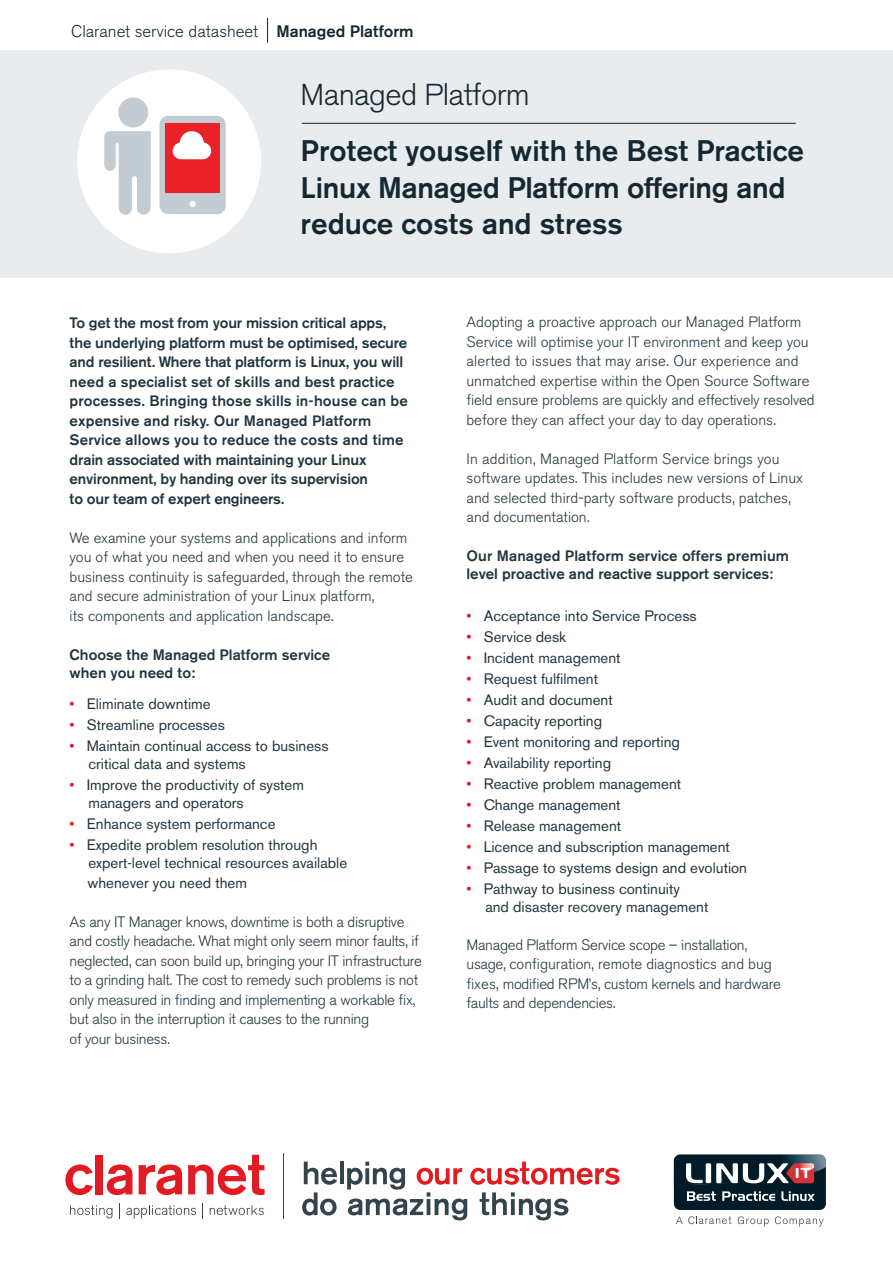
<style>
.page{position:relative;width:893px;height:1263px;background:#fff}
.page>*{position:absolute;margin:0;border:0;box-sizing:border-box;transform-origin:0 0}
.t1{font:300 31.2px "Akzidenz Grotesk BQ";letter-spacing:-.02em;color:#152731}
.t2{font:500 29.55px "Akzidenz Grotesk BQ";color:#152731}
.t3{font:300 16.8px "Akzidenz Grotesk BQ";color:#152731}
.t4{font:300 15px/19.5px "Akzidenz Grotesk BQ";color:#21353f}
.t5{font:15px/18px "Akzidenz Grotesk BQ";color:#21353f}
.t6{font:500 15px/19.5px "Akzidenz Grotesk BQ";color:#21353f}
.t7{font:300 15px/19.5px "Akzidenz Grotesk BQ";letter-spacing:-.02em;color:#21353f}
.s1{font-weight:500;font-size:16.5px}
.s2{font-size:30px}
.s3{color:#e21a21}
</style>
<div class="page">
<div style="left:0;top:50px;width:893px;height:227px;background:#e9ecef"></div>
<svg style="left:267px;top:18px;width:1px;height:25px"></svg>
<svg style="left:304px;top:1161px;width:33px;height:24px"></svg>
<hr style="left:340px;top:1161px;width:4px;height:23px;background:#33444d">
<svg style="left:302px;top:1192px;width:35px;height:23px"></svg>
<svg style="left:347px;top:1161px;width:273px;height:59px"></svg>
<hr style="left:283px;top:1153px;width:1px;height:66px;background:#33444d">
<svg style="left:65px;top:1164px;width:28px;height:31px"></svg>
<div style="left:96px;top:1155px;width:7px;height:39px;background:#e21a21"></div>
<svg style="left:107px;top:1164px;width:25px;height:31px"></svg>
<svg style="left:139px;top:1164px;width:43px;height:31px"></svg>
<svg style="left:188px;top:1155px;width:77px;height:40px"></svg>
<svg style="left:119px;top:1203px;width:1px;height:16px"></svg>
<svg style="left:70px;top:1205px;width:42px;height:13px"></svg>
<svg style="left:210px;top:1205px;width:54px;height:10px"></svg>
<svg style="left:126px;top:1205px;width:70px;height:13px"></svg>
<div style="left:77px;top:69px;width:184px;height:184px;background:#fff;border-radius:50%"></div>
<svg style="left:104px;top:95px;width:47px;height:120px"></svg>
<svg style="left:160px;top:116px;width:66px;height:98px;background:#dd8287"></svg>
<hr style="left:302px;top:123px;width:494px;height:1px;background:#231f20">
<svg style="left:674px;top:1154px;width:152px;height:56px;background:#3e4b55"></svg>
<svg style="left:676px;top:1216px;width:55px;height:8px"></svg>
<svg style="left:738px;top:1216px;width:31px;height:11px"></svg>
<svg style="left:775px;top:1216px;width:49px;height:11px"></svg>
<p class="t3" style="left:71px;top:22px;width:344px">Claranet service datasheet <span class="s1">Managed Platform</span></p>
<p class="t1" style="left:301px;top:77px;width:231px"><span class="s2">M</span>anaged <span class="s2">P</span>latform</p>
<p class="t2" style="left:301px;top:132px;width:505px">Protect youself with the Best Practice</p>
<p class="t2" style="left:301px;top:169px;width:486px">Linux Managed Platform offering and</p>
<p class="t2" style="left:301px;top:206px;width:324px">reduce costs and stress</p>
<p class="t6" style="left:70px;top:313px;width:340px">To get the most from your mission critical apps, the underlying platform must be optimised, secure and resilient. Where that platform is Linux, you will need a specialist set of skills and best practice processes. Bringing those skills in-house can be expensive and risky. Our Managed Platform Service allows you to reduce the costs and time drain associated with maintaining your Linux environment, by handing over its supervision<br>to our team of expert engineers.</p>
<p class="t4" style="left:70px;top:528px;width:345px">We examine your systems and applications and inform you of what you need and when you need it to ensure business continuity is safeguarded, through the remote and secure administration of your Linux platform,<br>its components and application landscape.</p>
<p class="t6" style="left:70px;top:645px;width:262px;line-height:18px">Choose the Managed Platform service when you need to:</p>
<p class="t5" style="left:70px;top:695px;width:142px"><span class="s3">•</span> Eliminate downtime</p>
<p class="t5" style="left:70px;top:716px;width:157px"><span class="s3">•</span> Streamline processes</p>
<p class="t5" style="left:88px;top:737px;width:242px;text-indent:-19px"><span class="s3">•</span> Maintain continual access to business critical data and systems</p>
<p class="t5" style="left:88px;top:776px;width:217px;text-indent:-19px"><span class="s3">•</span> Improve the productivity of system managers and operators</p>
<p class="t5" style="left:70px;top:815px;width:207px"><span class="s3">•</span> Enhance system performance</p>
<p class="t5" style="left:88px;top:836px;width:260px;text-indent:-19px"><span class="s3">•</span> Expedite problem resolution through expert-level technical resources available</p>
<p class="t5" style="left:88px;top:873px;width:161px">whenever you need them</p>
<p class="t7" style="left:70px;top:912px;width:354px">As any IT Manager knows, downtime is both a disruptive and costly headache. What might only seem minor faults, if neglected, can soon build up, bringing your IT infrastructure to a grinding halt. The cost to remedy such problems is not only measured in finding and implementing a workable fix, but also in the interruption it causes to the running<br>of your business.</p>
<p class="t4" style="left:466px;top:313px;width:350px">Adopting a proactive approach our Managed Platform Service will optimise your IT environment and keep you alerted to issues that may arise. Our experience and unmatched expertise within the Open Source Software field ensure problems are quickly and effectively resolved before they can affect your day to day operations.</p>
<p class="t4" style="left:466px;top:449px;width:338px">In addition, Managed Platform Service brings you software updates. This includes new versions of Linux and selected third-party software products, patches, and documentation.</p>
<p class="t6" style="left:466px;top:547px;width:324px;line-height:18px">Our Managed Platform service offers premium level proactive and reactive support services:</p>
<p class="t5" style="left:466px;top:607px;width:232px"><span class="s3">•</span> Acceptance into Service Process</p>
<p class="t5" style="left:466px;top:628px;width:101px"><span class="s3">•</span> Service desk</p>
<p class="t5" style="left:466px;top:649px;width:156px"><span class="s3">•</span> Incident management</p>
<p class="t5" style="left:466px;top:670px;width:133px"><span class="s3">•</span> Request fulfilment</p>
<p class="t5" style="left:466px;top:691px;width:148px"><span class="s3">•</span> Audit and document</p>
<p class="t5" style="left:466px;top:712px;width:137px"><span class="s3">•</span> Capacity reporting</p>
<p class="t5" style="left:466px;top:733px;width:215px"><span class="s3">•</span> Event monitoring and reporting</p>
<p class="t5" style="left:466px;top:754px;width:146px"><span class="s3">•</span> Availability reporting</p>
<p class="t5" style="left:466px;top:775px;width:216px"><span class="s3">•</span> Reactive problem management</p>
<p class="t5" style="left:466px;top:796px;width:156px"><span class="s3">•</span> Change management</p>
<p class="t5" style="left:466px;top:817px;width:156px"><span class="s3">•</span> Release management</p>
<p class="t5" style="left:466px;top:838px;width:265px"><span class="s3">•</span> Licence and subscription management</p>
<p class="t5" style="left:466px;top:859px;width:282px"><span class="s3">•</span> Passage to systems design and evolution</p>
<p class="t5" style="left:485px;top:880px;width:225px;text-indent:-19px"><span class="s3">•</span> Pathway to business continuity<br>and disaster recovery management</p>
<p class="t7" style="left:466px;top:935px;width:316px">Managed Platform Service scope – installation, usage, configuration, remote diagnostics and bug fixes, modified RPM’s, custom kernels and hardware faults and dependencies.</p>
</div>
